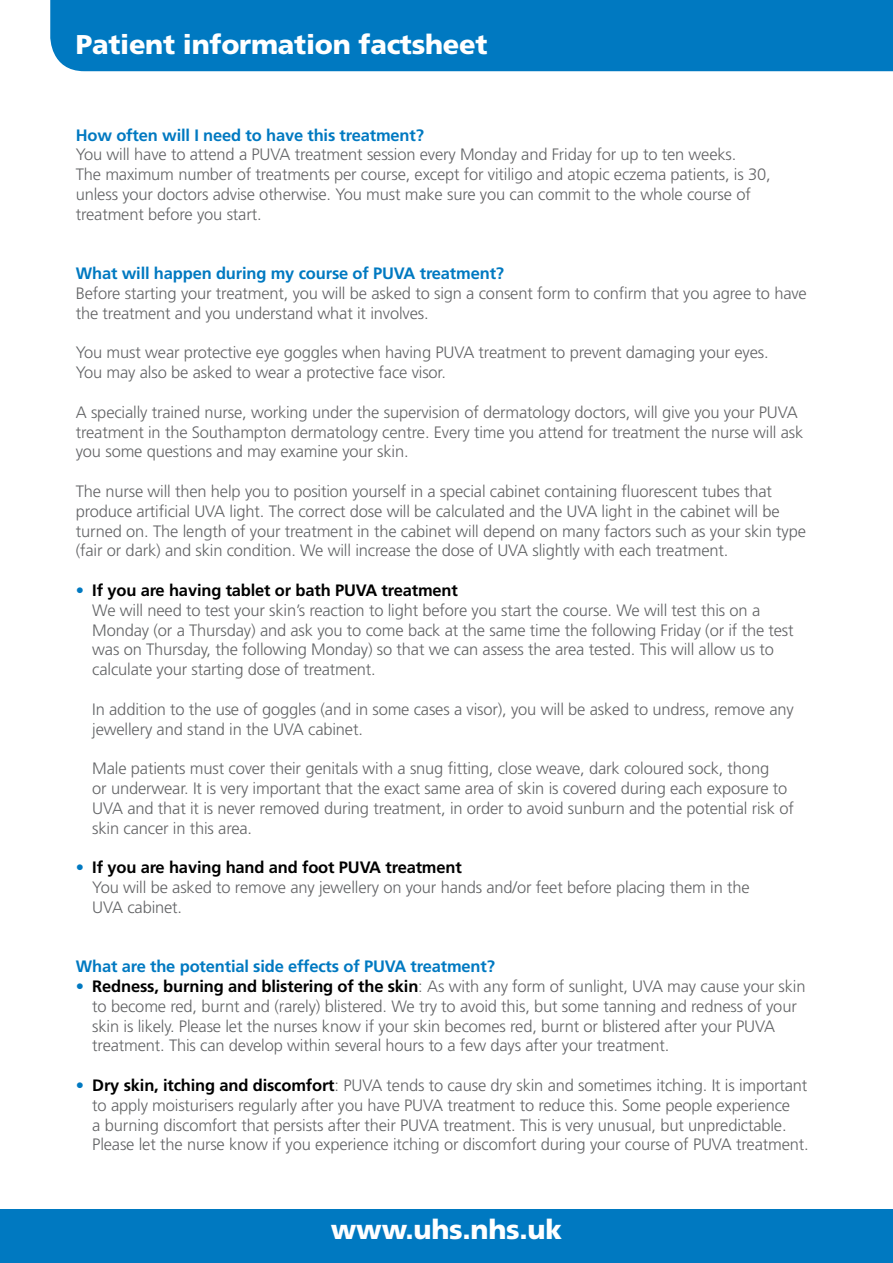
<style>
.page{position:relative;width:893px;height:1263px;background:#fff}
.page>*{position:absolute;margin:0;border:0;box-sizing:border-box;transform-origin:0 0}
.t1{font:900 27.15px "Frutiger";letter-spacing:-.01em;color:#fff}
.t2{font:300 16.5px/19.8px "Frutiger";letter-spacing:-.01em;color:#636466}
.t3{font:700 16.5px "Frutiger";letter-spacing:-.01em;color:#0079c1}
.s1{font-weight:700;color:#0079c1}
.s2{font-weight:700;color:#000}
.s3{color:#0079c1}
</style>
<div class="page">
<div style="left:50px;top:0;width:843px;height:71px;background:#0079c1"></div>
<div style="left:0;top:1209px;width:893px;height:54px;background:#0079c1"></div>
<h1 class="t1" style="left:76px;top:28px;width:413px">Patient information factsheet</h1>
<p class="t3" style="left:76px;top:125px;width:350px">How often will I need to have this treatment?</p>
<p class="t2" style="left:76px;top:145px;width:696px">You will have to attend a PUVA treatment session every Monday and Friday for up to ten weeks.<br>The maximum number of treatments per course, except for vitiligo and atopic eczema patients, is 30, unless your doctors advise otherwise. You must make sure you can commit to the whole course of treatment before you start.</p>
<p class="t3" style="left:76px;top:264px;width:430px">What will happen during my course of PUVA treatment?</p>
<p class="t2" style="left:76px;top:283px;width:732px">Before starting your treatment, you will be asked to sign a consent form to confirm that you agree to have the treatment and you understand what it involves.</p>
<p class="t2" style="left:76px;top:343px;width:694px">You must wear protective eye goggles when having PUVA treatment to prevent damaging your eyes.<br>You may also be asked to wear a protective face visor.</p>
<p class="t2" style="left:76px;top:402px;width:729px">A specially trained nurse, working under the supervision of dermatology doctors, will give you your PUVA treatment in the Southampton dermatology centre. Every time you attend for treatment the nurse will ask you some questions and may examine your skin.</p>
<p class="t2" style="left:76px;top:481px;width:732px">The nurse will then help you to position yourself in a special cabinet containing fluorescent tubes that produce artificial UVA light. The correct dose will be calculated and the UVA light in the cabinet will be turned on. The length of your treatment in the cabinet will depend on many factors such as your skin type (fair or dark) and skin condition. We will increase the dose of UVA slightly with each treatment.</p>
<p class="t2" style="left:92px;top:580px;width:703px;text-indent:-16px"><span class="s1">•</span> <span class="s2">If you are having tablet or bath PUVA treatment<br></span>We will need to test your skin’s reaction to light before you start the course. We will test this on a Monday (or a Thursday) and ask you to come back at the same time the following Friday (or if the test was on Thursday, the following Monday) so that we can assess the area tested. This will allow us to calculate your starting dose of treatment.</p>
<p class="t2" style="left:92px;top:699px;width:703px">In addition to the use of goggles (and in some cases a visor), you will be asked to undress, remove any jewellery and stand in the UVA cabinet.</p>
<p class="t2" style="left:92px;top:758px;width:703px">Male patients must cover their genitals with a snug fitting, close weave, dark coloured sock, thong<br>or underwear. It is very important that the exact same area of skin is covered during each exposure to UVA and that it is never removed during treatment, in order to avoid sunburn and the potential risk of skin cancer in this area.</p>
<p class="t2" style="left:92px;top:857px;width:659px;text-indent:-16px"><span class="s1">•</span> <span class="s2">If you are having hand and foot PUVA treatment<br></span>You will be asked to remove any jewellery on your hands and/or feet before placing them in the<br>UVA cabinet.</p>
<p class="t3" style="left:76px;top:957px;width:421px">What are the potential side effects of PUVA treatment?</p>
<p class="t2" style="left:92px;top:976px;width:715px;text-indent:-16px"><span class="s3">•</span> <span class="s2">Redness, burning and blistering of the skin</span>: As with any form of sunlight, UVA may cause your skin to become red, burnt and (rarely) blistered. We try to avoid this, but some tanning and redness of your skin is likely. Please let the nurses know if your skin becomes red, burnt or blistered after your PUVA treatment. This can develop within several hours to a few days after your treatment.</p>
<p class="t2" style="left:92px;top:1075px;width:718px;text-indent:-16px"><span class="s3">•</span> <span class="s2">Dry skin, itching and discomfort</span>: PUVA tends to cause dry skin and sometimes itching. It is important to apply moisturisers regularly after you have PUVA treatment to reduce this. Some people experience<br>a burning discomfort that persists after their PUVA treatment. This is very unusual, but unpredictable.<br>Please let the nurse know if you experience itching or discomfort during your course of PUVA treatment.</p>
<h1 class="t1" style="left:331px;top:1213px;width:233px">www.uhs.nhs.uk</h1>
</div>
